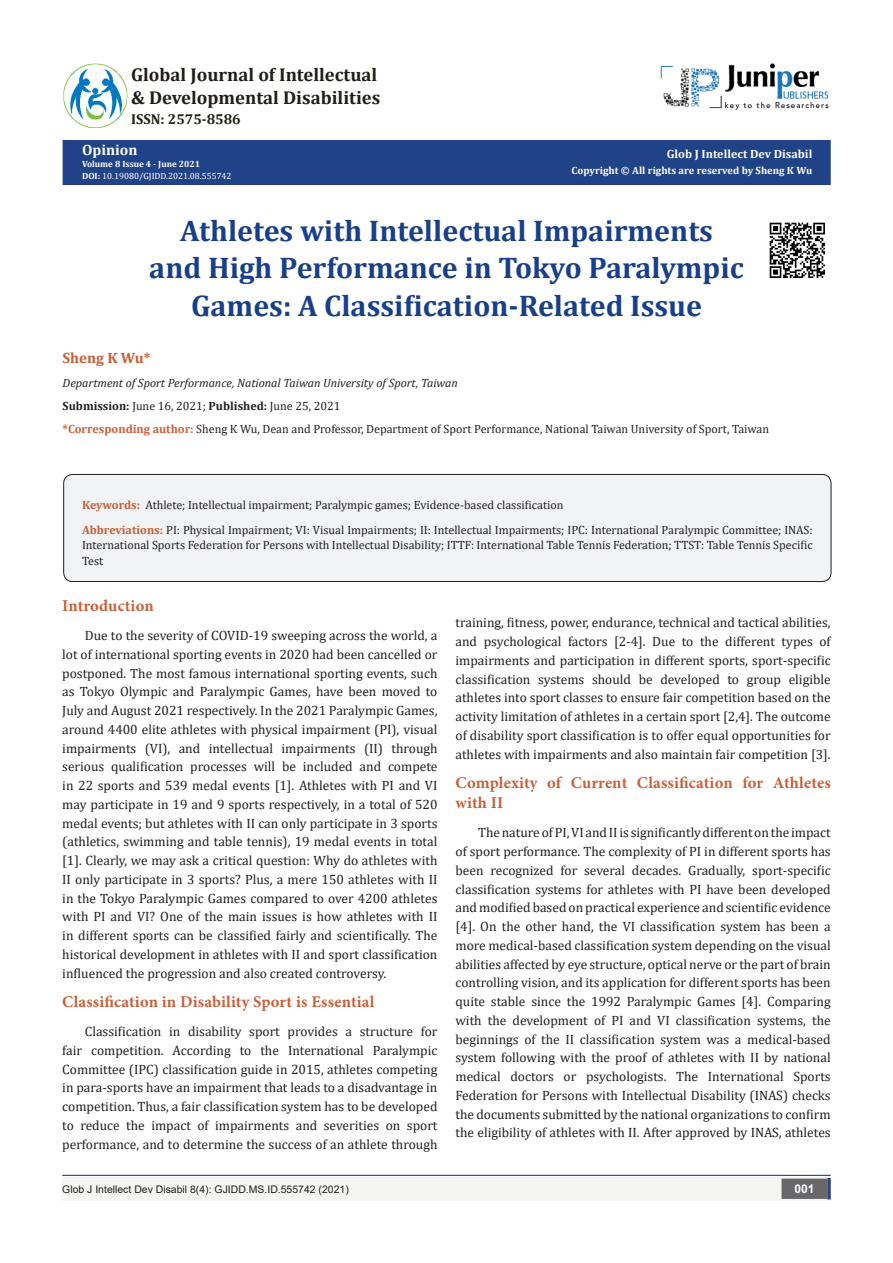
<style>
.page{position:relative;width:893px;height:1263px;background:#fff}
.page>*{position:absolute;margin:0;border:0;box-sizing:border-box;transform-origin:0 0}
.t1{font:700 30px/37.5px "Cambria";color:#183f89;text-align:center}
.t2{font:700 18.6px "Cambria";color:#201e17}
.No_Spacing{font:700 16.5px/20.2px "Minion Pro";letter-spacing:.01em;color:#ca5f37}
.t3{font:700 15px "Cambria";color:#ca5f37}
.t4{font:700 15px "Cambria";color:#fffefc}
.t5{font:700 14.4px "Cambria";color:#201e17}
.t6{font:13.5px/18.8px "Cambria";color:#231f20;text-align:justify}
.t7{font:12px/15.8px "Cambria";color:#231f20;text-align:justify}
.t8{font:italic 12px "Cambria";color:#231f20}
.t9{font:700 12px "Cambria";color:#fffefc}
.t10{font:700 12px "Arial";color:#fff}
.t11{font:10.5px "Arial";color:#231f20}
.t12{font:700 10.5px "Cambria";color:#fffefc}
.t13{font:9px "Cambria";color:#fff}
.t14{font:700 9px "Cambria";color:#fffefc}
.s1{font-weight:700;color:#fffefc}
.s2{font-weight:700}
.s3{font-weight:700;color:#ca5f37}
</style>
<div class="page">
<div style="left:63px;top:141px;width:767px;height:43px;background:#204287"></div>
<div style="left:63px;top:140px;width:768px;height:45px;border:2px solid #253f8e"></div>
<div style="left:62px;top:1177px;width:494px;height:24px;background:#f5f5f4"></div>
<div style="left:510px;top:1177px;width:321px;height:24px;background:#f5f5f4"></div>
<div style="left:782px;top:1179px;width:45px;height:19px;background:#68676a"></div>
<div style="left:781px;top:1178px;width:46px;height:21px;border:2px solid #68676a"></div>
<svg style="left:827px;top:1178px;width:4px;height:21px"></svg>
<img style="left:660px;top:63px;width:169px;height:47px">
<hr style="left:62px;top:1175px;width:769px;height:1px;background:#253f8e">
<img style="left:63px;top:63px;width:64px;height:65px">
<div style="left:64px;top:474px;width:767px;height:107px;background:#f2f3f4;border-radius:9px"></div>
<div style="left:63px;top:474px;width:768px;height:108px;border:1px solid #231f20;border-radius:9px"></div>
<img style="left:769px;top:222px;width:56px;height:56px">
<p class="t2" style="left:131px;top:62px;width:248px">Global Journal of Intellectual</p>
<p class="t2" style="left:131px;top:85px;width:251px">&amp; Developmental Disabilities</p>
<p class="t5" style="left:131px;top:109px;width:111px">ISSN: 2575-8586</p>
<p class="t4" style="left:82px;top:139px;width:57px">Opinion</p>
<p class="t14" style="left:82px;top:157px;width:120px">Volume 8 Issue 4 - June 2021</p>
<p class="t13" style="left:82px;top:171px;width:151px"><span class="s1">DOI:</span> 10.19080/GJIDD.2021.08.555742</p>
<p class="t9" style="left:667px;top:146px;width:147px">Glob J Intellect Dev Disabil</p>
<p class="t12" style="left:571px;top:163px;width:242px">Copyright © All rights are reserved by Sheng K Wu</p>
<p class="t1" style="left:149px;top:211px;width:596px">Athletes with Intellectual Impairments<br>and High Performance in Tokyo Paralympic<br>Games: A Classification-Related Issue</p>
<p class="t3" style="left:63px;top:347px;width:89px">Sheng K Wu*</p>
<p class="t8" style="left:63px;top:374px;width:397px">Department of Sport Performance, National Taiwan University of Sport, Taiwan</p>
<p class="t7" style="left:63px;top:398px;width:279px"><span class="s2">Submission:</span> June 16, 2021; <span class="s2">Published:</span> June 25, 2021</p>
<p class="t7" style="left:63px;top:421px;width:708px"><span class="s3">*Corresponding author:</span> Sheng K Wu, Dean and Professor, Department of Sport Performance, National Taiwan University of Sport, Taiwan</p>
<p class="t7" style="left:82px;top:497px;width:483px"><span class="s3">Keywords:</span> Athlete; Intellectual impairment; Paralympic games; Evidence-based classification</p>
<p class="t7" style="left:82px;top:522px;width:732px"><span class="s3">Abbreviations:</span> PI: Physical Impairment; VI: Visual Impairments; II: Intellectual Impairments; IPC: International Paralympic Committee; INAS:<br>International Sports Federation for Persons with Intellectual Disability; ITTF: International Table Tennis Federation; TTST: Table Tennis Specific Test</p>
<p class="No_Spacing" style="left:62px;top:595px;width:93px">Introduction</p>
<p class="t6" style="left:62px;top:626px;width:377px;text-indent:22px">Due to the severity of COVID-19 sweeping across the world, a lot of international sporting events in 2020 had been cancelled or postponed. The most famous international sporting events, such as Tokyo Olympic and Paralympic Games, have been moved to July and August 2021 respectively. In the 2021 Paralympic Games, around 4400 elite athletes with physical impairment (PI), visual impairments (VI), and intellectual impairments (II) through serious qualification processes will be included and compete in 22 sports and 539 medal events [1]. Athletes with PI and VI may participate in 19 and 9 sports respectively, in a total of 520 medal events; but athletes with II can only participate in 3 sports (athletics, swimming and table tennis), 19 medal events in total [1]. Clearly, we may ask a critical question: Why do athletes with II only participate in 3 sports? Plus, a mere 150 athletes with II in the Tokyo Paralympic Games compared to over 4200 athletes with PI and VI? One of the main issues is how athletes with II in different sports can be classified fairly and scientifically. The historical development in athletes with II and sport classification influenced the progression and also created controversy.</p>
<p class="No_Spacing" style="left:62px;top:991px;width:314px">Classification in Disability Sport is Essential</p>
<p class="t6" style="left:62px;top:1022px;width:377px;text-indent:22px">Classification in disability sport provides a structure for fair competition. According to the International Paralympic Committee (IPC) classification guide in 2015, athletes competing in para-sports have an impairment that leads to a disadvantage in competition. Thus, a fair classification system has to be developed to reduce the impact of impairments and severities on sport performance, and to determine the success of an athlete through</p>
<p class="t6" style="left:455px;top:613px;width:377px">training, fitness, power, endurance, technical and tactical abilities, and psychological factors [2-4]. Due to the different types of impairments and participation in different sports, sport-specific classification systems should be developed to group eligible athletes into sport classes to ensure fair competition based on the activity limitation of athletes in a certain sport [2,4]. The outcome of disability sport classification is to offer equal opportunities for athletes with impairments and also maintain fair competition [3].</p>
<p class="No_Spacing" style="left:455px;top:772px;width:377px">Complexity of Current Classification for Athletes with II</p>
<p class="t6" style="left:455px;top:823px;width:377px;text-indent:22px">The nature of PI, VI and II is significantly different on the impact of sport performance. The complexity of PI in different sports has been recognized for several decades. Gradually, sport-specific classification systems for athletes with PI have been developed and modified based on practical experience and scientific evidence [4]. On the other hand, the VI classification system has been a more medical-based classification system depending on the visual abilities affected by eye structure, optical nerve or the part of brain controlling vision, and its application for different sports has been quite stable since the 1992 Paralympic Games [4]. Comparing with the development of PI and VI classification systems, the beginnings of the II classification system was a medical-based system following with the proof of athletes with II by national medical doctors or psychologists. The International Sports Federation for Persons with Intellectual Disability (INAS) checks the documents submitted by the national organizations to confirm the eligibility of athletes with II. After approved by INAS, athletes</p>
<p class="t11" style="left:62px;top:1182px;width:288px">Glob J Intellect Dev Disabil 8(4): GJIDD.MS.ID.555742 (2021)</p>
<p class="t10" style="left:794px;top:1180px;width:22px">001</p>
</div>
